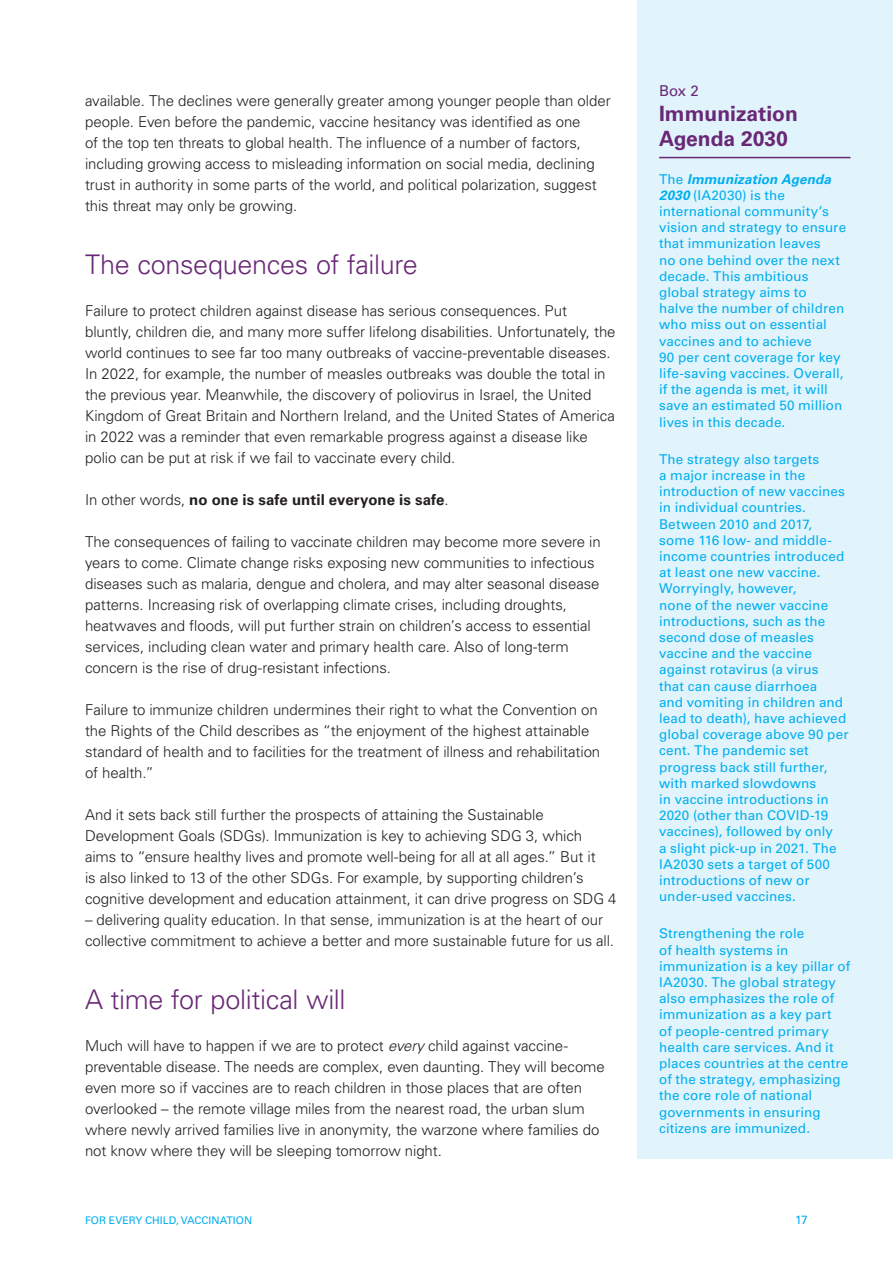
<style>
.page{position:relative;width:893px;height:1263px;background:#fff}
.page>*{position:absolute;margin:0;border:0;box-sizing:border-box;transform-origin:0 0}
.H3{font:300 27px "Univers LT Pro 45";letter-spacing:-.015em;color:#692875}
.Box_title{font:700 21px/25.2px "Univers LT Pro 65";color:#692875}
.Text{font:300 15px/21px "Univers LT Pro 45";letter-spacing:-.005em;color:#231f20}
.Text-2{font:700 15px "Univers LT Pro 65";letter-spacing:.005em;color:#231f20}
.Box_title-2{font:15px "Univers LT Pro 55 Roman";color:#692875}
.Box_text{font:13.5px/16.2px "Univers LT Pro 55 Roman";letter-spacing:.005em;color:#00aeef}
.t1{font:12px "Univers LT Pro 55 Roman";color:#00aeef}
.t2{font:10.5px "Univers LT Pro 55 Roman";color:#00aeef}
.s1{font-family:"Univers LT Pro 45";font-weight:300}
.s2{font-style:italic}
.s3{font-family:"Univers LT Pro 65";font-weight:700;font-style:italic}
</style>
<div class="page">
<div style="left:638px;top:0;width:255px;height:1159px;background:#e1f4fc"></div>
<hr style="left:659px;top:157px;width:191px;height:1px;background:#692875">
<p class="Text" style="left:85px;top:90px;width:527px">available. The declines were generally greater among younger people than older people. Even before the pandemic, vaccine hesitancy was identified as one<br>of the top ten threats to global health. The influence of a number of factors, including growing access to misleading information on social media, declining trust in authority in some parts of the world, and political polarization, suggest this threat may only be growing.</p>
<p class="H3" style="left:85px;top:248px;width:334px">The consequences of failure</p>
<p class="Text" style="left:85px;top:300px;width:532px">Failure to protect children against disease has serious consequences. Put bluntly, children die, and many more suffer lifelong disabilities. Unfortunately, the world continues to see far too many outbreaks of vaccine-preventable diseases.<br>In 2022, for example, the number of measles outbreaks was double the total in the previous year. Meanwhile, the discovery of poliovirus in Israel, the United Kingdom of Great Britain and Northern Ireland, and the United States of America in 2022 was a reminder that even remarkable progress against a disease like polio can be put at risk if we fail to vaccinate every child.</p>
<p class="Text-2" style="left:85px;top:491px;width:365px"><span class="s1">In other words,</span> no one is safe until everyone is safe<span class="s1">.</span></p>
<p class="Text" style="left:85px;top:531px;width:517px">The consequences of failing to vaccinate children may become more severe in years to come. Climate change risks exposing new communities to infectious diseases such as malaria, dengue and cholera, and may alter seasonal disease patterns. Increasing risk of overlapping climate crises, including droughts, heatwaves and floods, will put further strain on children’s access to essential services, including clean water and primary health care. Also of long-term concern is the rise of drug-resistant infections.</p>
<p class="Text" style="left:85px;top:699px;width:517px">Failure to immunize children undermines their right to what the Convention on the Rights of the Child describes as “the enjoyment of the highest attainable standard of health and to facilities for the treatment of illness and rehabilitation of health.”</p>
<p class="Text" style="left:85px;top:804px;width:533px">And it sets back still further the prospects of attaining the Sustainable Development Goals (SDGs). Immunization is key to achieving SDG 3, which aims to “ensure healthy lives and promote well-being for all at all ages.” But it<br>is also linked to 13 of the other SDGs. For example, by supporting children’s cognitive development and education attainment, it can drive progress on SDG 4</p>
<p class="Text" style="left:85px;top:909px;width:531px">– delivering quality education. In that sense, immunization is at the heart of our collective commitment to achieve a better and more sustainable future for us all.</p>
<p class="H3" style="left:85px;top:983px;width:262px">A time for political will</p>
<p class="Text" style="left:85px;top:1035px;width:521px">Much will have to happen if we are to protect <span class="s2">every</span> child against vaccine&shy;preventable disease. The needs are complex, even daunting. They will become even more so if vaccines are to reach children in those places that are often overlooked – the remote village miles from the nearest road, the urban slum where newly arrived families live in anonymity, the warzone where families do not know where they will be sleeping tomorrow night.</p>
<p class="Box_title-2" style="left:659px;top:82px;width:41px">Box 2</p>
<p class="Box_title" style="left:659px;top:101px;width:140px">Immunization<br>Agenda 2030</p>
<p class="Box_text" style="left:659px;top:171px;width:189px">The <span class="s3">Immunization Agenda<br>2030</span> (IA2030) is the international community’s vision and strategy to ensure that immunization leaves<br>no one behind over the next decade. This ambitious global strategy aims to<br>halve the number of children who miss out on essential vaccines and to achieve<br>90 per cent coverage for key life-saving vaccines. Overall, if the agenda is met, it will save an estimated 50 million lives in this decade.</p>
<p class="Box_text" style="left:659px;top:451px;width:191px">The strategy also targets<br>a major increase in the introduction of new vaccines in individual countries.<br>Between 2010 and 2017, some 116 low- and middle&shy;income countries introduced at least one new vaccine.<br>Worryingly, however,<br>none of the newer vaccine introductions, such as the second dose of measles vaccine and the vaccine against rotavirus (a virus<br>that can cause diarrhoea<br>and vomiting in children and lead to death), have achieved global coverage above 90 per cent. The pandemic set progress back still further, with marked slowdowns<br>in vaccine introductions in<br>2020 (other than COVID-19 vaccines), followed by only<br>a slight pick-up in 2021. The<br>IA2030 sets a target of 500 introductions of new or under-used vaccines.</p>
<p class="Box_text" style="left:659px;top:925px;width:193px">Strengthening the role<br>of health systems in immunization is a key pillar of<br>IA2030. The global strategy also emphasizes the role of immunization as a key part<br>of people-centred primary health care services. And it places countries at the centre of the strategy, emphasizing the core role of national governments in ensuring citizens are immunized.</p>
<p class="t2" style="left:85px;top:1214px;width:169px">FOR EVERY CHILD, VACCINATION</p>
<p class="t1" style="left:795px;top:1213px;width:14px">17</p>
</div>
